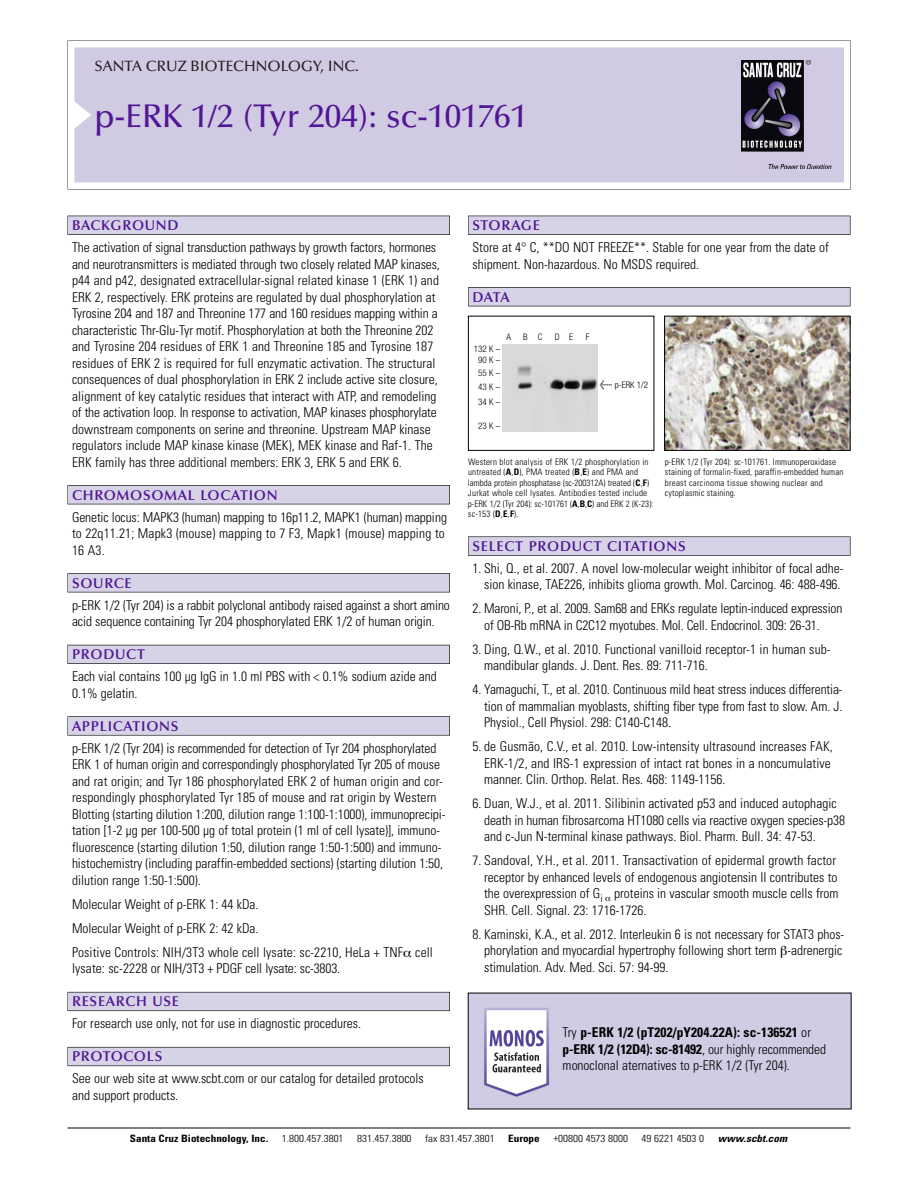
<style>
.page{position:relative;width:918px;height:1188px;background:#fff}
.page>*{position:absolute;margin:0;border:0;box-sizing:border-box;transform-origin:0 0}
.t1{font:500 33px "Optima";color:#511695}
.t2{font:500 15px "Optima";color:#231f20}
.t3{font:600 14.25px "Optima";letter-spacing:.05em;color:#511695}
.t4{font:300 condensed 13.5px/16.5px "Univers";color:#000}
.t5{font:300 condensed 10.2px "Univers";color:#000;scale:1.1 1}
.t6{font:700 condensed 10.2px "Univers";color:#000;scale:1.1 1}
.t7{font:italic 700 condensed 10.2px "Univers";letter-spacing:.005em;color:#000;scale:1.1 1}
.t8{font:300 condensed 9px/10.5px "Univers";letter-spacing:.015em;color:#000}
.t9{font:300 condensed 9px/10.5px "Helvetica Neue";color:#000;text-align:center}
.s1{font-family:"Meta Plus";font-weight:400;font-stretch:normal;font-size:10.5px}
.s2{font-weight:700}
</style>
<div class="page">
<svg style="left:68px;top:40px;width:783px;height:149px"></svg>
<div style="left:74px;top:47px;width:770px;height:135px;background:#d1cae3"></div>
<img style="left:741px;top:60px;width:90px;height:108px">
<div style="left:68px;top:216px;width:382px;height:19px;background:#525155"></div>
<div style="left:68px;top:216px;width:381px;height:18px;background:#d7d3e7"></div>
<div style="left:68px;top:485px;width:382px;height:19px;background:#525155"></div>
<div style="left:68px;top:486px;width:381px;height:18px;background:#d7d3e7"></div>
<div style="left:68px;top:573px;width:382px;height:19px;background:#545357"></div>
<div style="left:68px;top:574px;width:381px;height:18px;background:#d7d3e7"></div>
<div style="left:68px;top:645px;width:382px;height:19px;background:#54535a"></div>
<div style="left:68px;top:645px;width:381px;height:18px;background:#d7d3e7"></div>
<svg style="left:68px;top:716px;width:382px;height:20px"></svg>
<div style="left:68px;top:717px;width:381px;height:18px;background:#d7d3e7"></div>
<div style="left:68px;top:992px;width:382px;height:19px;background:#66646e"></div>
<div style="left:68px;top:992px;width:381px;height:18px;background:#d7d3e7"></div>
<div style="left:68px;top:1047px;width:382px;height:19px;background:#66646d"></div>
<div style="left:68px;top:1048px;width:381px;height:18px;background:#d7d3e7"></div>
<div style="left:468px;top:216px;width:382px;height:19px;background:#525155"></div>
<div style="left:468px;top:216px;width:382px;height:18px;background:#d7d3e7"></div>
<div style="left:468px;top:287px;width:382px;height:19px;background:#525155"></div>
<div style="left:468px;top:288px;width:382px;height:18px;background:#d7d3e7"></div>
<svg style="left:468px;top:536px;width:382px;height:20px"></svg>
<div style="left:468px;top:537px;width:382px;height:18px;background:#d7d3e7"></div>
<hr style="left:68px;top:1128px;width:782px;height:1px;background:#000">
<div style="left:468px;top:316px;width:186px;height:135px;border:1px solid #000"></div>
<img style="left:666px;top:318px;width:182px;height:131px">
<div style="left:664px;top:316px;width:186px;height:135px;border:1px solid #000"></div>
<img style="left:503px;top:344px;width:95px;height:88px">
<img style="left:470px;top:995px;width:380px;height:112px">
<p class="t2" style="left:94px;top:61px;width:266px">SANTA CRUZ BIOTECHNOLOGY, INC.</p>
<h1 class="t1" style="left:94px;top:103px;width:434px">p-ERK 1/2 (Tyr 204): sc-101761</h1>
<p class="t3" style="left:72px;top:219px;width:108px">BACKGROUND</p>
<p class="t4" style="left:72px;top:240px;width:369px">The activation of signal transduction pathways by growth factors, hormones and neurotransmitters is mediated through two closely related MAP kinases, p44 and p42, designated extracellular-signal related kinase 1 (ERK 1) and ERK 2, respectively. ERK proteins are regulated by dual phosphorylation at Tyrosine 204 and 187 and Threonine 177 and 160 residues mapping within a characteristic Thr-Glu-Tyr motif. Phosphorylation at both the Threonine 202 and Tyrosine 204 residues of ERK 1 and Threonine 185 and Tyrosine 187 residues of ERK 2 is required for full enzymatic activation. The structural consequences of dual phosphorylation in ERK 2 include active site closure, alignment of key catalytic residues that interact with ATP, and remodeling of the activation loop. In response to activation, MAP kinases phosphorylate downstream components on serine and threonine. Upstream MAP kinase regulators include MAP kinase kinase (MEK), MEK kinase and Raf-1. The ERK family has three additional members: ERK 3, ERK 5 and ERK 6.</p>
<p class="t3" style="left:72px;top:489px;width:207px">CHROMOSOMAL LOCATION</p>
<p class="t4" style="left:72px;top:510px;width:377px">Genetic locus: MAPK3 (human) mapping to 16p11.2, MAPK1 (human) mapping to 22q11.21; Mapk3 (mouse) mapping to 7 F3, Mapk1 (mouse) mapping to<br>16 A3.</p>
<p class="t3" style="left:72px;top:577px;width:61px">SOURCE</p>
<p class="t4" style="left:72px;top:598px;width:379px">p-ERK 1/2 (Tyr 204) is a rabbit polyclonal antibody raised against a short amino acid sequence containing Tyr 204 phosphorylated ERK 1/2 of human origin.</p>
<p class="t3" style="left:72px;top:649px;width:74px">PRODUCT</p>
<p class="t4" style="left:72px;top:669px;width:366px">Each vial contains 100 µg IgG in 1.0 ml PBS with &lt; 0.1% sodium azide and<br>0.1% gelatin.</p>
<p class="t3" style="left:72px;top:720px;width:108px">APPLICATIONS</p>
<p class="t4" style="left:72px;top:741px;width:375px">p-ERK 1/2 (Tyr 204) is recommended for detection of Tyr 204 phosphorylated ERK 1 of human origin and correspondingly phosphorylated Tyr 205 of mouse and rat origin; and Tyr 186 phosphorylated ERK 2 of human origin and cor&shy;respondingly phosphorylated Tyr 185 of mouse and rat origin by Western Blotting (starting dilution 1:200, dilution range 1:100-1:1000), immunoprecipi&shy;tation [1-2 µg per 100-500 µg of total protein (1 ml of cell lysate)], immuno&shy;fluorescence (starting dilution 1:50, dilution range 1:50-1:500) and immuno&shy;histochemistry (including paraffin-embedded sections) (starting dilution 1:50, dilution range 1:50-1:500).</p>
<p class="t4" style="left:72px;top:893px;width:362px;line-height:24px">Molecular Weight of p-ERK 1: 44 kDa.<br>Molecular Weight of p-ERK 2: 42 kDa.<br>Positive Controls: NIH/3T3 whole cell lysate: sc-2210, HeLa + TNF cell</p>
<p class="t4" style="left:72px;top:961px;width:270px">lysate: sc-2228 or NIH/3T3 + PDGF cell lysate: sc-3803.</p>
<p class="t3" style="left:72px;top:996px;width:109px">RESEARCH USE</p>
<p class="t4" style="left:72px;top:1016px;width:290px">For research use only, not for use in diagnostic procedures.</p>
<p class="t3" style="left:72px;top:1051px;width:92px">PROTOCOLS</p>
<p class="t4" style="left:72px;top:1072px;width:353px">See our web site at www.scbt.com or our catalog for detailed protocols and support products.</p>
<p class="t3" style="left:473px;top:219px;width:69px">STORAGE</p>
<p class="t4" style="left:473px;top:240px;width:358px">Store at 4° C, **DO NOT FREEZE**. Stable for one year from the date of shipment. Non-hazardous. No MSDS required.</p>
<p class="t3" style="left:473px;top:291px;width:39px">DATA</p>
<p class="t9" style="left:507px;top:332px;width:6px">A</p>
<p class="t9" style="left:523px;top:332px;width:21px">B C</p>
<p class="t9" style="left:555px;top:332px;width:20px">D E</p>
<p class="t9" style="left:586px;top:332px;width:5px">F</p>
<p class="t9" style="left:474px;top:345px;width:28px">132 K –<br>90K–</p>
<p class="t9" style="left:478px;top:367px;width:24px;line-height:14px;text-align:left">55K–<br>43K–</p>
<p class="t9" style="left:478px;top:397px;width:24px">34K–</p>
<p class="t9" style="left:478px;top:421px;width:24px">23K–</p>
<p class="t9" style="left:600px;top:380px;width:50px"><span class="s1">&lt;</span> p-ERK 1/2</p>
<p class="t8" style="left:468px;top:457px;width:187px">Western blot analysis of ERK 1/2 phosphorylation in untreated (<span class="s2">A</span>,<span class="s2">D</span>), PMA treated (<span class="s2">B</span>,<span class="s2">E</span>) and PMA and lambda protein phosphatase (sc-200312A) treated (<span class="s2">C</span>,<span class="s2">F</span>)<br>Jurkat whole cell lysates. Antibodies tested include p-ERK 1/2 (Tyr 204): sc-101761 (<span class="s2">A</span>,<span class="s2">B</span>,<span class="s2">C</span>) and ERK 2 (K-23): sc-153 (<span class="s2">D</span>,<span class="s2">E</span>,<span class="s2">F</span>).</p>
<p class="t8" style="left:665px;top:457px;width:180px">p-ERK 1/2 (Tyr 204): sc-101761. Immunoperoxidase staining of formalin-fixed, paraffin-embedded human breast carcinoma tissue showing nuclear and cytoplasmic staining.</p>
<p class="t3" style="left:473px;top:540px;width:215px">SELECT PRODUCT CITATIONS</p>
<p class="t4" style="left:473px;top:561px;width:373px;text-align:right">1. Shi, Q., et al. 2007. A novel low-molecular weight inhibitor of focal adhe&shy;sion kinase, TAE226, inhibits glioma growth. Mol. Carcinog. 46: 488-496.</p>
<p class="t4" style="left:484px;top:602px;width:360px;text-indent:-12px">2. Maroni, P., et al. 2009. Sam68 and ERKs regulate leptin-induced expression of OB-Rb mRNA in C2C12 myotubes. Mol. Cell. Endocrinol. 309: 26-31.</p>
<p class="t4" style="left:484px;top:642px;width:348px;text-indent:-12px">3. Ding, Q.W., et al. 2010. Functional vanilloid receptor-1 in human sub&shy;mandibular glands. J. Dent. Res. 89: 711-716.</p>
<p class="t4" style="left:484px;top:683px;width:360px;text-align:justify;text-indent:-12px">4. Yamaguchi, T., et al. 2010. Continuous mild heat stress induces differentia&shy;tion of mammalian myoblasts, shifting fiber type from fast to slow. Am. J.<br>Physiol., Cell Physiol. 298: C140-C148.</p>
<p class="t4" style="left:484px;top:740px;width:350px;text-indent:-12px">5. de Gusmão, C.V., et al. 2010. Low-intensity ultrasound increases FAK,<br>ERK-1/2, and IRS-1 expression of intact rat bones in a noncumulative manner. Clin. Orthop. Relat. Res. 468: 1149-1156.</p>
<p class="t4" style="left:484px;top:797px;width:362px;text-indent:-12px">6. Duan, W.J., et al. 2011. Silibinin activated p53 and induced autophagic death in human fibrosarcoma HT1080 cells via reactive oxygen species-p38 and c-Jun N-terminal kinase pathways. Biol. Pharm. Bull. 34: 47-53.</p>
<p class="t4" style="left:484px;top:854px;width:356px;text-indent:-12px">7. Sandoval, Y.H., et al. 2011. Transactivation of epidermal growth factor receptor by enhanced levels of endogenous angiotensin II contributes to the overexpression of G<sub>i</sub> proteins in vascular smooth muscle cells from SHR. Cell. Signal. 23: 1716-1726.</p>
<p class="t4" style="left:484px;top:927px;width:362px;text-indent:-12px">8. Kaminski, K.A., et al. 2012. Interleukin 6 is not necessary for STAT3 phos&shy;phorylation and myocardial hypertrophy following short term -adrenergic stimulation. Adv. Med. Sci. 57: 94-99.</p>
<p class="t4" style="left:563px;top:1025px;width:265px">Try <span class="s2">p-ERK 1/2 (pT202/pY204.22A): sc-136521</span> or <span class="s2">p-ERK 1/2 (12D4): sc-81492</span>, our highly recommended monoclonal aternatives to p-ERK 1/2 (Tyr 204).</p>
<p class="t6" style="left:130px;top:1135px;width:127px">Santa Cruz Biotechnology, Inc.</p>
<p class="t5" style="left:282px;top:1135px;width:58px">1.800.457.3801</p>
<p class="t5" style="left:357px;top:1135px;width:51px">831.457.3800</p>
<p class="t5" style="left:425px;top:1135px;width:65px">fax 831.457.3801</p>
<p class="t6" style="left:508px;top:1135px;width:30px">Europe</p>
<p class="t5" style="left:553px;top:1135px;width:69px">+00800 4573 8000</p>
<p class="t5" style="left:642px;top:1135px;width:58px">49 6221 4503 0</p>
<p class="t7" style="left:718px;top:1135px;width:64px">www.scbt.com</p>
</div>
